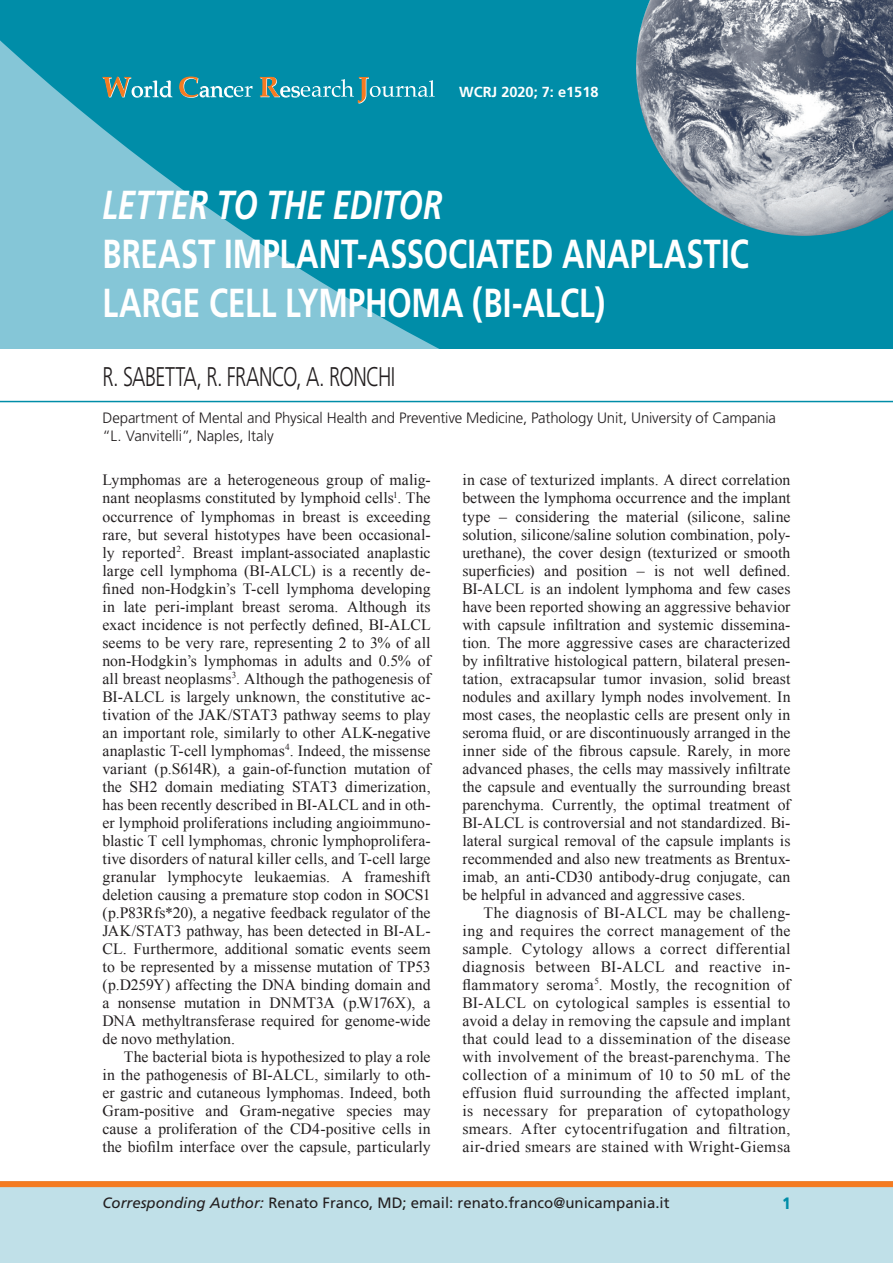
<style>
.page{position:relative;width:893px;height:1263px;background:#fff}
.page>*{position:absolute;margin:0;border:0;box-sizing:border-box;transform-origin:0 0}
.t1{font:700 40.5px/48.6px "Frutiger";color:#fff;scale:.77 1}
.t2{font:italic 700 40.5px "Frutiger";letter-spacing:.005em;color:#fff;scale:.77 1}
.t3{font:300 27px "Frutiger";letter-spacing:-.03em;color:#231f20;scale:.74 1}
.t4{font:900 16.5px "Frutiger";color:#008da8;scale:.8 1}
.t5{font:15.75px/18px "Times New Roman";letter-spacing:.01em;color:#231f20;text-align:justify}
.t6{font:300 15px/18px "Frutiger";letter-spacing:-.01em;color:#231f20}
.t7{font:15px "Frutiger";color:#231f20}
.t8{font:700 14.55px "Frutiger";color:#fff}
.s1{font-style:italic}
</style>
<div class="page">
<div style="left:0;top:1181px;width:893px;height:82px;background:#c0e0e8"></div>
<div style="left:0;top:1181px;width:893px;height:6px;background:#f47b21"></div>
<svg style="left:0;top:0;width:893px;height:349px;background:#219bb3"></svg>
<img style="left:636px;top:0;width:257px;height:236px">
<hr style="left:0;top:401px;width:893px;height:1px;background:#008da8">
<svg style="left:102px;top:77px;width:71px;height:21px"></svg>
<svg style="left:179px;top:77px;width:74px;height:21px;background:#41a0ac"></svg>
<svg style="left:260px;top:77px;width:175px;height:26px;background:#339bab"></svg>
<p class="t8" style="left:459px;top:83px;width:141px">WCRJ 2020; 7: e1518</p>
<p class="t2" style="left:102px;top:181px;width:443px">LETTER TO THE EDITOR</p>
<p class="t1" style="left:102px;top:230px;width:841px">BREAST IMPLANT-ASSOCIATED ANAPLASTIC<br>LARGE CELL LYMPHOMA (BI-ALCL)</p>
<p class="t3" style="left:102px;top:361px;width:397px">R. SABETTA, R. FRANCO, A. RONCHI</p>
<p class="t6" style="left:102px;top:409px;width:675px">Department of Mental and Physical Health and Preventive Medicine, Pathology Unit, University of Campania “L. Vanvitelli”, Naples, Italy</p>
<p class="t5" style="left:102px;top:471px;width:330px">Lymphomas are a heterogeneous group of malig&shy;nant neoplasms constituted by lymphoid cells<sup>1</sup>. The occurrence of lymphomas in breast is exceeding rare, but several histotypes have been occasional&shy;ly reported<sup>2</sup>. Breast implant-associated anaplastic large cell lymphoma (BI-ALCL) is a recently de&shy;fined non-Hodgkin’s T-cell lymphoma developing in late peri-implant breast seroma. Although its exact incidence is not perfectly defined, BI-ALCL seems to be very rare, representing 2 to 3% of all non-Hodgkin’s lymphomas in adults and 0.5% of all breast neoplasms<sup>3</sup>. Although the pathogenesis of BI-ALCL is largely unknown, the constitutive ac&shy;tivation of the JAK/STAT3 pathway seems to play an important role, similarly to other ALK-negative anaplastic T-cell lymphomas<sup>4</sup>. Indeed, the missense variant (p.S614R), a gain-of-function mutation of the SH2 domain mediating STAT3 dimerization, has been recently described in BI-ALCL and in oth&shy;er lymphoid proliferations including angioimmuno&shy;blastic T cell lymphomas, chronic lymphoprolifera&shy;tive disorders of natural killer cells, and T-cell large granular lymphocyte leukaemias. A frameshift deletion causing a premature stop codon in SOCS1 (p.P83Rfs*20), a negative feedback regulator of the JAK/STAT3 pathway, has been detected in BI-AL-CL. Furthermore, additional somatic events seem to be represented by a missense mutation of TP53 (p.D259Y) affecting the DNA binding domain and a nonsense mutation in DNMT3A (p.W176X), a DNA methyltransferase required for genome-wide de novo methylation.</p>
<p class="t5" style="left:102px;top:1047px;width:330px;text-indent:21px">The bacterial biota is hypothesized to play a role in the pathogenesis of BI-ALCL, similarly to oth&shy;er gastric and cutaneous lymphomas. Indeed, both Gram-positive and Gram-negative species may cause a proliferation of the CD4-positive cells in the biofilm interface over the capsule, particularly</p>
<p class="t5" style="left:462px;top:471px;width:330px">in case of texturized implants. A direct correlation between the lymphoma occurrence and the implant type – considering the material (silicone, saline solution, silicone/saline solution combination, poly&shy;urethane), the cover design (texturized or smooth superficies) and position – is not well defined.<br>BI-ALCL is an indolent lymphoma and few cases have been reported showing an aggressive behavior with capsule infiltration and systemic dissemina&shy;tion. The more aggressive cases are characterized by infiltrative histological pattern, bilateral presen&shy;tation, extracapsular tumor invasion, solid breast nodules and axillary lymph nodes involvement. In most cases, the neoplastic cells are present only in seroma fluid, or are discontinuously arranged in the inner side of the fibrous capsule. Rarely, in more advanced phases, the cells may massively infiltrate the capsule and eventually the surrounding breast parenchyma. Currently, the optimal treatment of BI-ALCL is controversial and not standardized. Bi&shy;lateral surgical removal of the capsule implants is recommended and also new treatments as Brentux&shy;imab, an anti-CD30 antibody-drug conjugate, can be helpful in advanced and aggressive cases.</p>
<p class="t5" style="left:462px;top:903px;width:330px;text-indent:21px">The diagnosis of BI-ALCL may be challeng&shy;ing and requires the correct management of the sample. Cytology allows a correct differential diagnosis between BI-ALCL and reactive in&shy;flammatory seroma<sup>5</sup>. Mostly, the recognition of BI-ALCL on cytological samples is essential to avoid a delay in removing the capsule and implant that could lead to a dissemination of the disease with involvement of the breast-parenchyma. The collection of a minimum of 10 to 50 mL of the effusion fluid surrounding the affected implant, is necessary for preparation of cytopathology smears. After cytocentrifugation and filtration, air-dried smears are stained with Wright-Giemsa</p>
<p class="t7" style="left:102px;top:1193px;width:569px"><span class="s1">Corresponding Author:</span> Renato Franco, MD; email: renato.franco@unicampania.it</p>
<p class="t4" style="left:782px;top:1193px;width:12px">1</p>
</div>
